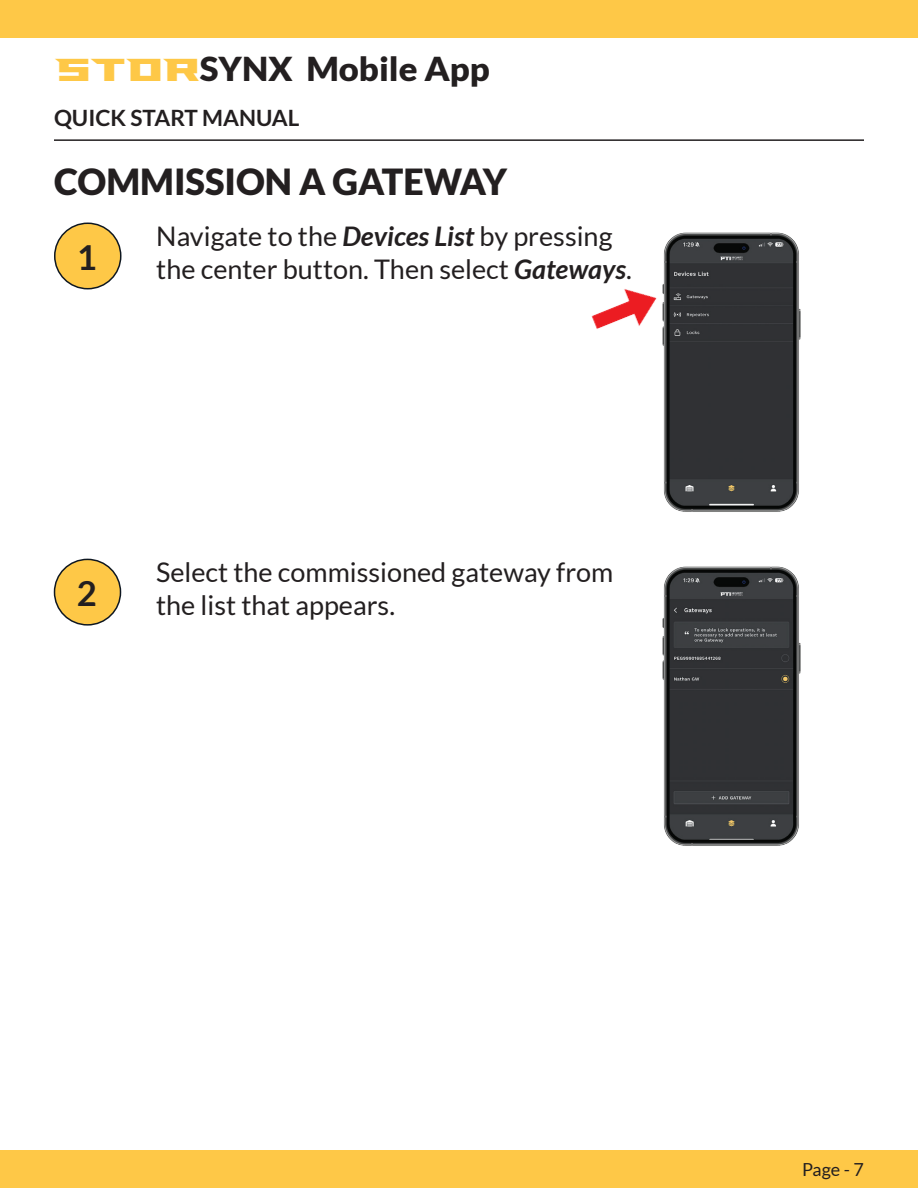
<style>
.page{position:relative;width:918px;height:1188px;background:#fff}
.page>*{position:absolute;margin:0;border:0;box-sizing:border-box;transform-origin:0 0}
.t1{font:900 36px "Lato";color:#231f20}
.t2{font:700 34.5px "Lato";color:#231f20}
.t3{font:900 33px "Lato";color:#231f20;scale:1.05 1}
.t4{font:27px/32.4px "Lato";color:#231f20}
.t5{font:700 22.5px "Lato";color:#231f20}
.t6{font:18px "Lato";color:#231f20}
.s1{font-family:"Falcons Font";font-weight:400;color:#fec847}
.s2{font-weight:700;font-style:italic}
</style>
<div class="page">
<div style="left:0;top:0;width:918px;height:38px;background:#fec847"></div>
<div style="left:0;top:1150px;width:918px;height:38px;background:#fec847"></div>
<hr style="left:54px;top:139px;width:810px;height:2px;background:#231f20">
<div style="left:55px;top:223px;width:66px;height:66px;background:#fec847;border-radius:50%"></div>
<div style="left:54px;top:223px;width:68px;height:66px;border:2px solid #0e1721;border-radius:50%"></div>
<div style="left:55px;top:559px;width:66px;height:66px;background:#fec847;border-radius:50%"></div>
<div style="left:54px;top:559px;width:67px;height:67px;border:2px solid #0e1721;border-radius:50%"></div>
<img style="left:591px;top:289px;width:65px;height:40px">
<img style="left:656px;top:232px;width:145px;height:280px">
<img style="left:662px;top:566px;width:139px;height:280px">
<p class="t3" style="left:54px;top:49px;width:417px"><span class="s1">STOR</span>SYNX Mobile App</p>
<p class="t5" style="left:54px;top:105px;width:247px">QUICK START MANUAL</p>
<h1 class="t1" style="left:54px;top:161px;width:455px">COMMISSION A GATEWAY</h1>
<p class="t2" style="left:77px;top:238px;width:22px">1</p>
<p class="t4" style="left:156px;top:220px;width:477px">Navigate to the <span class="s2">Devices List</span> by pressing the center button. Then select <span class="s2">Gateways</span>.</p>
<p class="t2" style="left:77px;top:574px;width:22px">2</p>
<p class="t4" style="left:156px;top:556px;width:459px">Select the commissioned gateway from the list that appears.</p>
<p class="t6" style="left:802px;top:1159px;width:63px">Page - 7</p>
</div>
